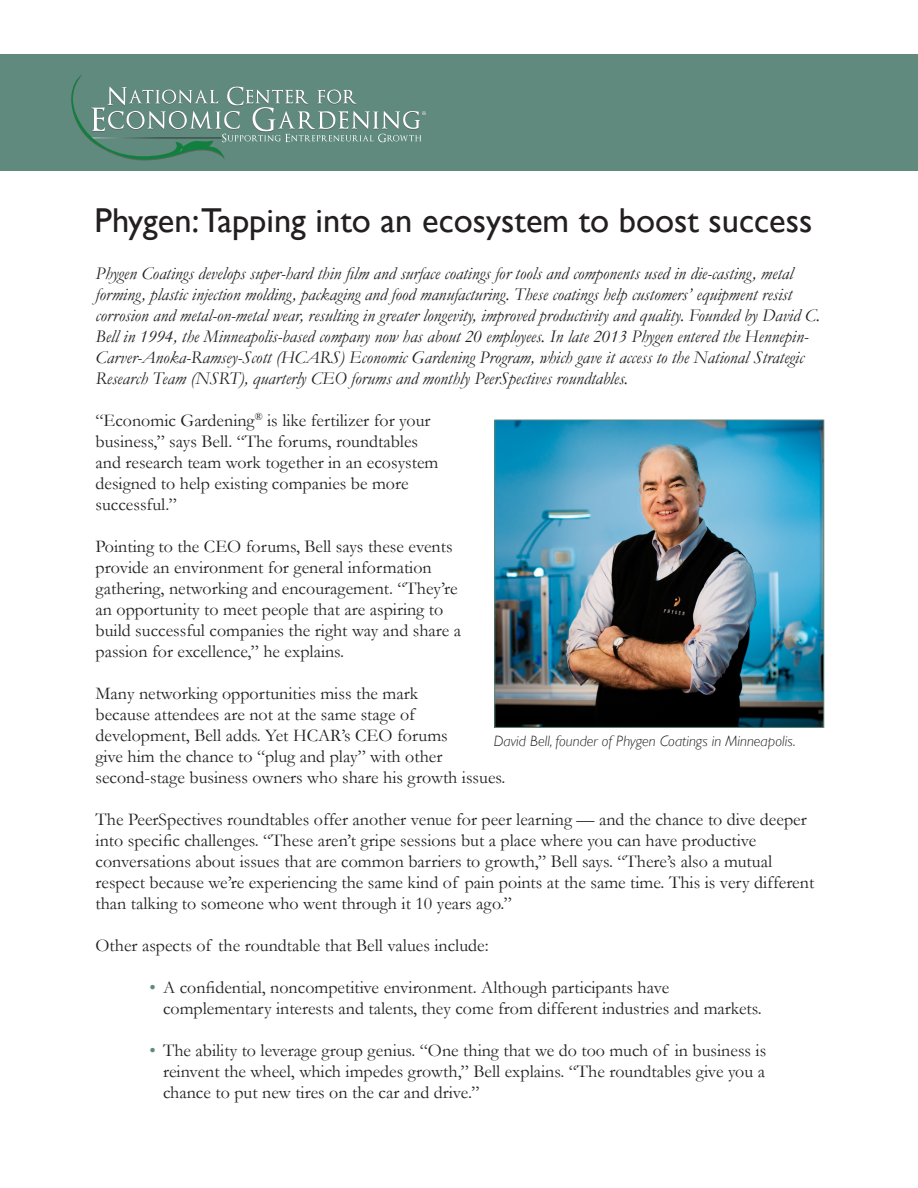
<style>
.page{position:relative;width:918px;height:1188px;background:#fff}
.page>*{position:absolute;margin:0;border:0;box-sizing:border-box;transform-origin:0 0}
.t1{font:34.5px "Gill Sans";color:#231f20}
.t2{font:18px/21px "Garamond";color:#231f20}
.t3{font:italic 18px/21px "Garamond";color:#231f20}
.t4{font:italic 300 15px "Gill Sans";color:#231f20}
.s1{color:#5f8a7d}
</style>
<div class="page">
<div style="left:0;top:54px;width:918px;height:117px;background:#5f8a7d"></div>
<svg style="left:71px;top:74px;width:355px;height:86px"></svg>
<img style="left:496px;top:422px;width:326px;height:304px">
<div style="left:494px;top:420px;width:330px;height:308px;border:1px solid #5f8a7d"></div>
<p class="t1" style="left:94px;top:200px;width:719px">Phygen:Tapping into an ecosystem to boost success</p>
<p class="t3" style="left:96px;top:263px;width:726px">Phygen Coatings develops super-hard thin film and surface coatings for tools and components used in die-casting, metal forming, plastic injection molding, packaging and food manufacturing. These coatings help customers’ equipment resist corrosion and metal-on-metal wear, resulting in greater longevity, improved productivity and quality. Founded by David C.<br>Bell in 1994, the Minneapolis-based company now has about 20 employees. In late 2013 Phygen entered the Hennepin-Carver-Anoka-Ramsey-Scott (HCARS) Economic Gardening Program, which gave it access to the National Strategic Research Team (NSRT), quarterly CEO forums and monthly PeerSpectives roundtables.</p>
<p class="t2" style="left:96px;top:410px;width:344px">“Economic Gardening<sup>®</sup> is like fertilizer for your business,” says Bell. “The forums, roundtables and research team work together in an ecosystem designed to help existing companies be more successful.”</p>
<p class="t2" style="left:96px;top:536px;width:367px">Pointing to the CEO forums, Bell says these events provide an environment for general information gathering, networking and encouragement. “They’re an opportunity to meet people that are aspiring to build successful companies the right way and share a passion for excellence,” he explains.</p>
<p class="t2" style="left:96px;top:683px;width:411px">Many networking opportunities miss the mark<br>because attendees are not at the same stage of development, Bell adds. Yet HCAR’s CEO forums<br>give him the chance to “plug and play” with other second-stage business owners who share his growth issues.</p>
<p class="t2" style="left:96px;top:809px;width:720px">The PeerSpectives roundtables offer another venue for peer learning — and the chance to dive deeper into specific challenges. “These aren’t gripe sessions but a place where you can have productive conversations about issues that are common barriers to growth,” Bell says. “There’s also a mutual respect because we’re experiencing the same kind of pain points at the same time. This is very different than talking to someone who went through it 10 years ago.”</p>
<p class="t2" style="left:96px;top:935px;width:395px">Other aspects of the roundtable that Bell values include:</p>
<p class="t2" style="left:163px;top:977px;width:600px;text-indent:-14px"><span class="s1">•</span> A confidential, noncompetitive environment. Although participants have complementary interests and talents, they come from different industries and markets.</p>
<p class="t2" style="left:163px;top:1040px;width:605px;text-align:justify;text-indent:-14px"><span class="s1">•</span> The ability to leverage group genius. “One thing that we do too much of in business is reinvent the wheel, which impedes growth,” Bell explains. “The roundtables give you a chance to put new tires on the car and drive.”</p>
<p class="t4" style="left:494px;top:733px;width:303px">David Bell, founder of Phygen Coatings in Minneapolis.</p>
</div>
